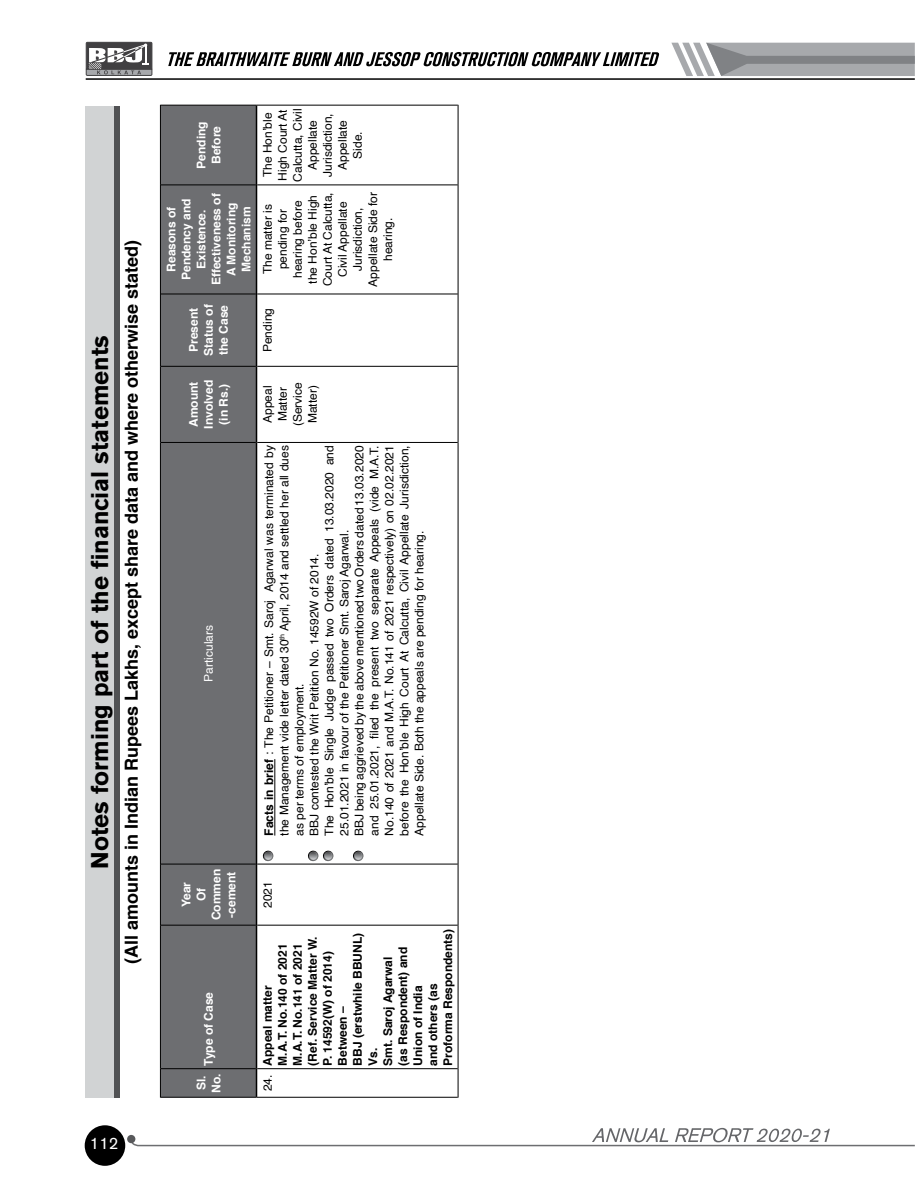
<style>
.page{position:relative;width:915px;height:1204px;background:#fff}
.page>*{position:absolute;margin:0;border:0;box-sizing:border-box;transform-origin:0 0}
.t1{font:700 24px "Nissan AG";color:#000}
.t2{font:700 18px "Helvetica";color:#000}
.t3{font:16.5px "Nissan AG";color:#fff}
.t4{font:12px/15px "Helvetica";color:#000;text-align:center}
.t5{font:700 12px/15px "Helvetica";color:#000}
.t6{font:700 12px/15px "Helvetica";color:#fff;text-align:center}
.t7{font:12px "Helvetica";color:#fff}
.s1{font-weight:700}
.s2{font-weight:400}
</style>
<div class="page">
<svg style="left:86px;top:42px;width:66px;height:34px"></svg>
<svg style="left:168px;top:52px;width:491px;height:14px"></svg>
<svg style="left:671px;top:43px;width:243px;height:33px;background:#a5a7a9"></svg>
<hr style="left:86px;top:78px;width:828px;height:2px;background:#000">
<div style="left:85px;top:1125px;width:40px;height:40px;background:#000;border-radius:50%"></div>
<svg style="left:127px;top:1134px;width:8px;height:9px"></svg>
<div style="left:85px;top:106px;width:29px;height:991px;background:#d1d3d4"></div>
<div style="left:114px;top:106px;width:6px;height:991px;background:#515254"></div>
<svg style="left:130px;top:1127px;width:784px;height:19px"></svg>
<div style="left:161px;top:106px;width:95px;height:990px;background:#6d6e71"></div>
<svg style="left:160px;top:1068px;width:1px;height:29px"></svg>
<hr style="left:161px;top:1096px;width:95px;height:1px;background:#000">
<hr style="left:160px;top:925px;width:1px;height:143px;background:#000">
<hr style="left:161px;top:1068px;width:95px;height:1px;background:#000">
<hr style="left:160px;top:864px;width:1px;height:61px;background:#000">
<hr style="left:161px;top:924px;width:95px;height:1px;background:#000">
<hr style="left:160px;top:442px;width:1px;height:422px;background:#000">
<hr style="left:161px;top:863px;width:95px;height:1px;background:#000">
<hr style="left:160px;top:366px;width:1px;height:76px;background:#000">
<hr style="left:161px;top:442px;width:95px;height:1px;background:#000">
<hr style="left:160px;top:294px;width:1px;height:72px;background:#000">
<hr style="left:161px;top:366px;width:95px;height:1px;background:#000">
<hr style="left:160px;top:185px;width:1px;height:109px;background:#000">
<hr style="left:161px;top:293px;width:95px;height:1px;background:#000">
<hr style="left:160px;top:105px;width:1px;height:80px;background:#000">
<hr style="left:161px;top:184px;width:95px;height:1px;background:#000">
<hr style="left:161px;top:105px;width:95px;height:1px;background:#000">
<hr style="left:256px;top:1096px;width:201px;height:1px;background:#000">
<hr style="left:257px;top:1068px;width:200px;height:1px;background:#000">
<hr style="left:257px;top:924px;width:200px;height:1px;background:#000">
<hr style="left:257px;top:863px;width:200px;height:1px;background:#000">
<hr style="left:257px;top:442px;width:200px;height:1px;background:#000">
<hr style="left:257px;top:366px;width:200px;height:1px;background:#000">
<hr style="left:257px;top:293px;width:200px;height:1px;background:#000">
<hr style="left:257px;top:184px;width:200px;height:1px;background:#000">
<hr style="left:256px;top:105px;width:201px;height:1px;background:#000">
<svg style="left:457px;top:1068px;width:1px;height:29px"></svg>
<hr style="left:457px;top:925px;width:1px;height:143px;background:#000">
<hr style="left:457px;top:864px;width:1px;height:61px;background:#000">
<hr style="left:457px;top:442px;width:1px;height:422px;background:#000">
<hr style="left:457px;top:366px;width:1px;height:76px;background:#000">
<hr style="left:457px;top:294px;width:1px;height:72px;background:#000">
<hr style="left:457px;top:185px;width:1px;height:109px;background:#000">
<hr style="left:457px;top:105px;width:1px;height:80px;background:#000">
<svg style="left:256px;top:1068px;width:1px;height:28px"></svg>
<hr style="left:256px;top:925px;width:1px;height:143px;background:#000">
<hr style="left:256px;top:864px;width:1px;height:61px;background:#000">
<hr style="left:256px;top:442px;width:1px;height:422px;background:#000">
<hr style="left:256px;top:366px;width:1px;height:76px;background:#000">
<hr style="left:256px;top:294px;width:1px;height:72px;background:#000">
<hr style="left:256px;top:185px;width:1px;height:109px;background:#000">
<hr style="left:256px;top:105px;width:1px;height:80px;background:#000">
<hr style="left:274px;top:759px;width:1px;height:76px;background:#000">
<svg style="left:263px;top:851px;width:9px;height:9px"></svg>
<div style="left:263px;top:850px;width:10px;height:11px;border:2px solid #fff;border-radius:50%"></div>
<svg style="left:308px;top:851px;width:9px;height:9px"></svg>
<div style="left:308px;top:850px;width:10px;height:11px;border:2px solid #fff;border-radius:50%"></div>
<svg style="left:323px;top:851px;width:9px;height:9px"></svg>
<div style="left:323px;top:850px;width:10px;height:11px;border:2px solid #fff;border-radius:50%"></div>
<svg style="left:353px;top:851px;width:9px;height:9px"></svg>
<div style="left:353px;top:850px;width:10px;height:11px;border:2px solid #fff;border-radius:50%"></div>
<h1 class="t1" style="left:86px;top:868px;width:534px;rotate:-90deg">Notes forming part of the financial statements</h1>
<h2 class="t2" style="left:117px;top:964px;width:726px;rotate:-90deg">(All amounts in Indian Rupees Lakhs, except share data and where otherwise stated)</h2>
<h3 class="t3" style="left:90px;top:1132px;width:30px">112</h3>
<p class="t6" style="left:194px;top:169px;width:49px;rotate:-90deg">Pending<br>Before</p>
<p class="t6" style="left:164px;top:285px;width:94px;rotate:-90deg">Reasons of<br>Pendency and<br>Existence.<br>Effectiveness of<br>A Monitoring<br>Mechanism</p>
<p class="t6" style="left:186px;top:356px;width:53px;rotate:-90deg">Present<br>Status of the Case</p>
<p class="t6" style="left:186px;top:428px;width:50px;rotate:-90deg">Amount<br>Involved (in Rs.)</p>
<p class="t7" style="left:199px;top:681px;width:58px;rotate:-90deg">Particulars</p>
<p class="t4" style="left:260px;top:182px;width:75px;rotate:-90deg">The Hon’ble<br>High Court At<br>Calcutta, Civil<br>Appellate<br>Jurisdiction,<br>Appellate<br>Side.</p>
<p class="t4" style="left:260px;top:287px;width:96px;rotate:-90deg">The matter is pending for hearing before the Hon’ble High<br>Court At Calcutta,<br>Civil Appellate<br>Jurisdiction,<br>Appellate Side for hearing.</p>
<p class="t4" style="left:260px;top:352px;width:46px;rotate:-90deg">Pending</p>
<p class="t4" style="left:260px;top:426px;width:46px;rotate:-90deg">Appeal<br>Matter (Service<br>Matter)</p>
<p class="t4" style="left:262px;top:835px;width:391px;text-align:left;rotate:-90deg"><span class="s1">Facts in brief</span> : The Petitioner – Smt. Saroj Agarwal was terminated by the Management vide letter dated 30<sup>th</sup> April, 2014 and settled her all dues as per terms of employment.<br>BBJ contested the Writ Petition No. 14592W of 2014.<br>The Hon’ble Single Judge passed two Orders dated 13.03.2020 and 25.01.2021 in favour of the Petitioner Smt. Saroj Agarwal.<br>BBJ being aggrieved by the above mentioned two Orders dated 13.03.2020 and 25.01.2021, filed the present two separate Appeals (vide M.A.T.<br>No.140 of 2021 and M.A.T. No.141 of 2021 respectively) on 02.02.2021 before the Hon’ble High Court At Calcutta, Civil Appellate Jurisdiction, Appellate Side. Both the appeals are pending for hearing.</p>
<p class="t6" style="left:179px;top:920px;width:53px;rotate:-90deg">Year<br>Of<br>Commen -cement</p>
<p class="t6" style="left:201px;top:1065px;width:75px;rotate:-90deg">Type of Case</p>
<p class="t6" style="left:194px;top:1092px;width:21px;text-align:left;rotate:-90deg">Sl.<br>No.</p>
<p class="t4" style="left:260px;top:907px;width:28px;rotate:-90deg">2021</p>
<p class="t5" style="left:260px;top:1065px;width:138px;text-indent:-26px;rotate:-90deg"><span class="s2">24.</span> Appeal matter<br>M.A.T. No.140 of 2021<br>M.A.T. No.141 of 2021 (Ref. Service Matter W.<br>P. 14592(W) of 2014)<br>Between –<br>BBJ (erstwhile BBUNL)<br>Vs.<br>Smt. Saroj Agarwal<br>(as Respondent) and<br>Union of India<br>and others (as<br>Proforma Respondents)</p>
</div>
